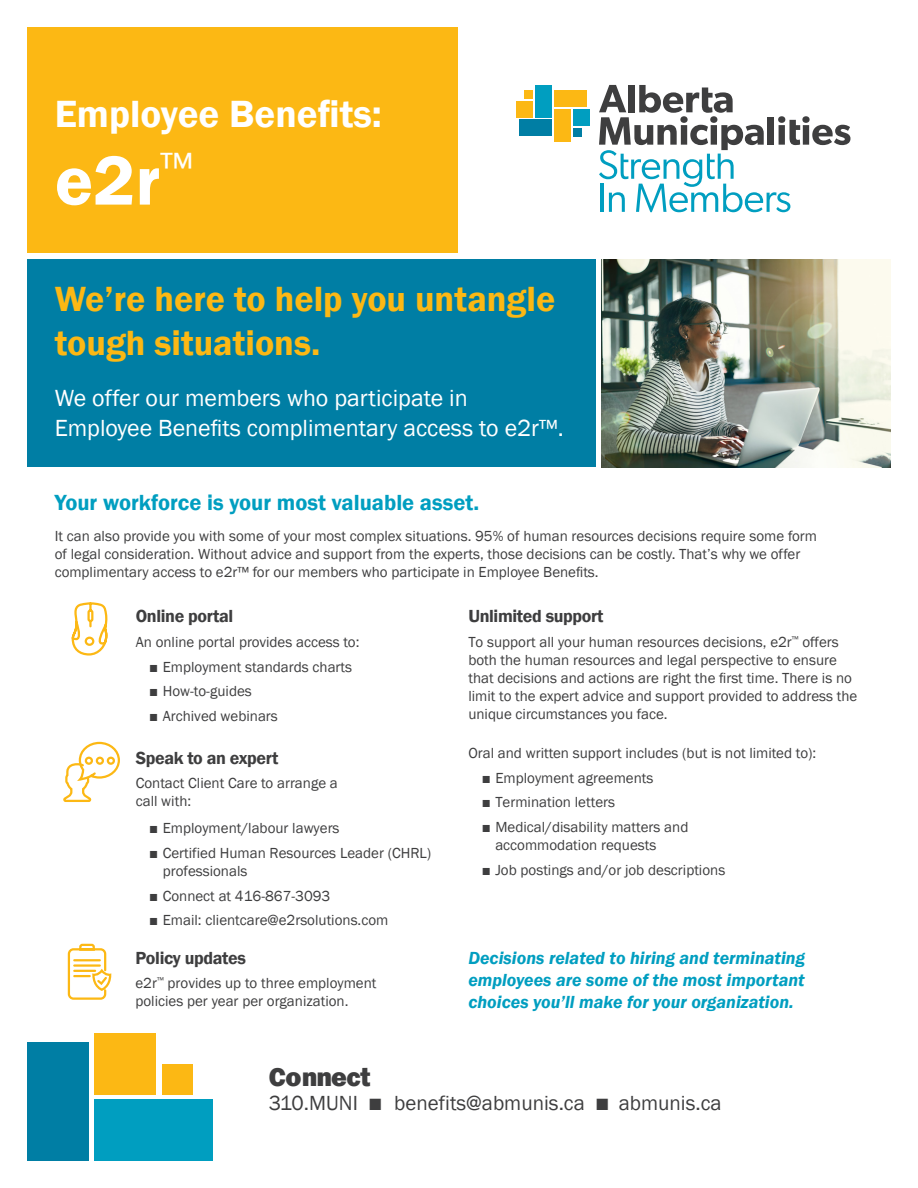
<style>
.page{position:relative;width:918px;height:1188px;background:#fff}
.page>*{position:absolute;margin:0;border:0;box-sizing:border-box;transform-origin:0 0}
.t1{font:600 72px "Franklin Gothic";color:#fff}
.t2{font:600 39px "Franklin Gothic";color:#fff}
.t3{font:600 36px/43.2px "Franklin Gothic";color:#fcb814}
.t4{font:800 27px "Franklin Gothic";letter-spacing:-.01em;color:#3e3e3f}
.t5{font:24px/30px "Franklin Gothic";color:#fff}
.t6{font:600 22.5px "Franklin Gothic";color:#009ec0}
.t7{font:21px "Franklin Gothic";color:#3e3e3f}
.t8{font:italic 600 18px/21.6px "Franklin Gothic";color:#009ec0;text-align:justify}
.bullets{font:600 18px "Franklin Gothic";letter-spacing:-.02em;color:#3e3e3f}
.bullets-2{font:15px/18px "Franklin Gothic";color:#3e3e3f}
.s1{font-size:24px}
</style>
<div class="page">
<img style="left:602px;top:259px;width:289px;height:208px">
<div style="left:555px;top:109px;width:16px;height:33px;background:#fcb814"></div>
<div style="left:555px;top:90px;width:32px;height:16px;background:#fcb814"></div>
<div style="left:573px;top:109px;width:17px;height:16px;background:#009ec0"></div>
<div style="left:574px;top:128px;width:8px;height:8px;background:#007ea4"></div>
<div style="left:536px;top:85px;width:16px;height:32px;background:#009ec0"></div>
<div style="left:520px;top:120px;width:32px;height:16px;background:#007ea4"></div>
<div style="left:516px;top:101px;width:17px;height:16px;background:#fcb814"></div>
<div style="left:525px;top:90px;width:8px;height:8px;background:#fcb814"></div>
<svg style="left:599px;top:85px;width:251px;height:127px"></svg>
<div style="left:28px;top:28px;width:430px;height:225px;background:#fcb814"></div>
<div style="left:28px;top:259px;width:568px;height:208px;background:#007ea4"></div>
<div style="left:27px;top:1042px;width:62px;height:119px;background:#007ea4"></div>
<div style="left:94px;top:1099px;width:119px;height:62px;background:#009ec0"></div>
<div style="left:94px;top:1033px;width:62px;height:62px;background:#fcb814"></div>
<div style="left:162px;top:1064px;width:30px;height:31px;background:#fcb814"></div>
<svg style="left:63px;top:741px;width:57px;height:61px"></svg>
<svg style="left:71px;top:602px;width:37px;height:54px"></svg>
<svg style="left:67px;top:943px;width:45px;height:57px"></svg>
<p class="t2" style="left:55px;top:90px;width:329px">Employee Benefits:</p>
<p class="t1" style="left:55px;top:136px;width:140px">e2r<sup>™</sup></p>
<p class="t3" style="left:55px;top:278px;width:502px">We’re here to help you untangle tough situations.</p>
<p class="t5" style="left:55px;top:384px;width:511px">We offer our members who participate in<br>Employee Benefits complimentary access to e2r™.</p>
<p class="t6" style="left:55px;top:488px;width:426px">Your workforce is your most valuable asset.</p>
<p class="bullets-2" style="left:55px;top:528px;width:764px">It can also provide you with some of your most complex situations. 95% of human resources decisions require some form of legal consideration. Without advice and support from the experts, those decisions can be costly. That’s why we offer complimentary access to e2r™ for our members who participate in Employee Benefits.</p>
<p class="bullets" style="left:136px;top:605px;width:99px">Online portal</p>
<p class="bullets-2" style="left:136px;top:633px;width:225px">An online portal provides access to:</p>
<p class="bullets-2" style="left:149px;top:658px;width:204px">■ Employment standards charts</p>
<p class="bullets-2" style="left:149px;top:683px;width:104px">■ How-to-guides</p>
<p class="bullets-2" style="left:149px;top:708px;width:130px">■ Archived webinars</p>
<p class="bullets" style="left:136px;top:746px;width:144px">Speak to an expert</p>
<p class="bullets-2" style="left:136px;top:775px;width:204px">Contact Client Care to arrange a call with:</p>
<p class="bullets-2" style="left:149px;top:819px;width:192px">■ Employment/labour lawyers</p>
<p class="bullets-2" style="left:163px;top:844px;width:270px;text-indent:-14px">■ Certified Human Resources Leader (CHRL) professionals</p>
<p class="bullets-2" style="left:149px;top:887px;width:183px">■ Connect at 416-867-3093</p>
<p class="bullets-2" style="left:149px;top:912px;width:241px">■ Email: clientcare@e2rsolutions.com</p>
<p class="bullets" style="left:135px;top:946px;width:112px">Policy updates</p>
<p class="bullets-2" style="left:136px;top:975px;width:243px">e2r<sup>™</sup> provides up to three employment policies per year per organization.</p>
<p class="bullets" style="left:468px;top:605px;width:137px">Unlimited support</p>
<p class="bullets-2" style="left:468px;top:633px;width:391px">To support all your human resources decisions, e2r<sup>™</sup> offers both the human resources and legal perspective to ensure that decisions and actions are right the first time. There is no limit to the expert advice and support provided to address the unique circumstances you face.</p>
<p class="bullets-2" style="left:468px;top:744px;width:349px">Oral and written support includes (but is not limited to):</p>
<p class="bullets-2" style="left:482px;top:769px;width:173px">■ Employment agreements</p>
<p class="bullets-2" style="left:482px;top:794px;width:135px">■ Termination letters</p>
<p class="bullets-2" style="left:495px;top:819px;width:195px;text-indent:-14px">■ Medical/disability matters and accommodation requests</p>
<p class="bullets-2" style="left:482px;top:861px;width:245px">■ Job postings and/or job descriptions</p>
<p class="t8" style="left:468px;top:947px;width:338px">Decisions related to hiring and terminating employees are some of the most important choices you’ll make for your organization.</p>
<p class="t4" style="left:269px;top:1059px;width:104px">Connect</p>
<p class="t7" style="left:269px;top:1090px;width:454px">310.MUNI <span class="s1">■</span> benefits@abmunis.ca <span class="s1">■</span> abmunis.ca</p>
</div>
